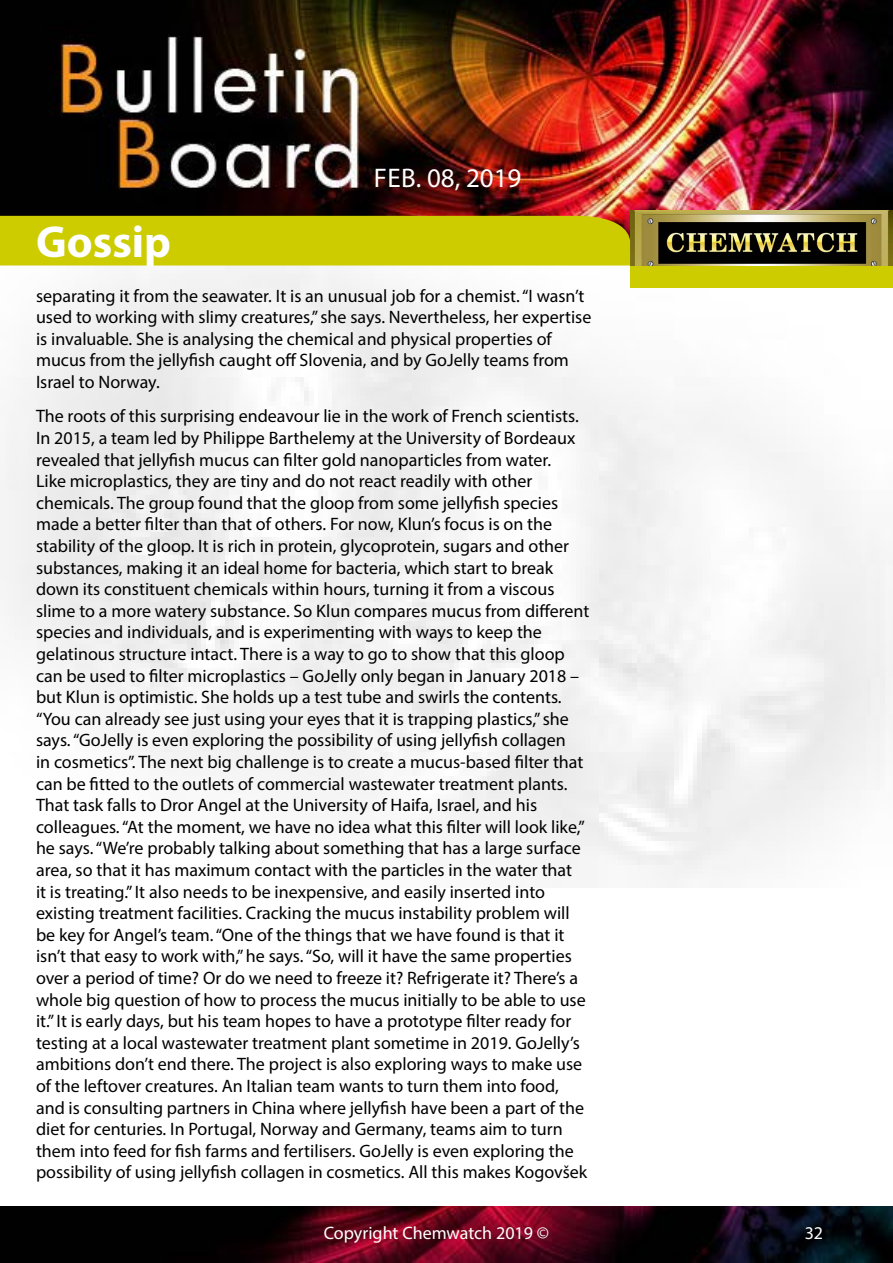
<style>
.page{position:relative;width:893px;height:1263px;background:#fff}
.page>*{position:absolute;margin:0;border:0;box-sizing:border-box;transform-origin:0 0}
.t1{font:700 45px "Myriad Pro";color:#fff}
.t2{font:27px "Myriad Pro";color:#fff}
.t3{font:18px/21.6px "Myriad Pro";color:#000}
.t4{font:18px "Myriad Pro";color:#fff}
</style>
<div class="page">
<img style="left:0;top:0;width:893px;height:887px">
<img style="left:892px;top:288px;width:1px;height:599px">
<div style="left:630px;top:265px;width:263px;height:23px;background:#cc0"></div>
<img style="left:630px;top:210px;width:262px;height:56px">
<div style="left:0;top:216px;width:630px;height:50px;background:#cc0"></div>
<img style="left:0;top:1206px;width:893px;height:57px">
<h2 class="t2" style="left:374px;top:161px;width:149px">Feb. 08, 2019</h2>
<h1 class="t1" style="left:36px;top:213px;width:137px">Gossip</h1>
<p class="t3" style="left:36px;top:284px;width:557px">separating it from the seawater. It is an unusual job for a chemist. “I wasn’t used to working with slimy creatures,” she says. Nevertheless, her expertise is invaluable. She is analysing the chemical and physical properties of mucus from the jellyfish caught off Slovenia, and by GoJelly teams from Israel to Norway.</p>
<p class="t3" style="left:36px;top:405px;width:555px">The roots of this surprising endeavour lie in the work of French scientists.<br>In 2015, a team led by Philippe Barthelemy at the University of Bordeaux revealed that jellyfish mucus can filter gold nanoparticles from water.<br>Like microplastics, they are tiny and do not react readily with other chemicals. The group found that the gloop from some jellyfish species made a better filter than that of others. For now, Klun’s focus is on the stability of the gloop. It is rich in protein, glycoprotein, sugars and other substances, making it an ideal home for bacteria, which start to break down its constituent chemicals within hours, turning it from a viscous slime to a more watery substance. So Klun compares mucus from different species and individuals, and is experimenting with ways to keep the gelatinous structure intact. There is a way to go to show that this gloop can be used to filter microplastics – GoJelly only began in January 2018 – but Klun is optimistic. She holds up a test tube and swirls the contents. “You can already see just using your eyes that it is trapping plastics,” she says. “GoJelly is even exploring the possibility of using jellyfish collagen<br>in cosmetics”. The next big challenge is to create a mucus-based filter that can be fitted to the outlets of commercial wastewater treatment plants.<br>That task falls to Dror Angel at the University of Haifa, Israel, and his colleagues. “At the moment, we have no idea what this filter will look like,” he says. “We’re probably talking about something that has a large surface area, so that it has maximum contact with the particles in the water that<br>it is treating.” It also needs to be inexpensive, and easily inserted into existing treatment facilities. Cracking the mucus instability problem will be key for Angel’s team. “One of the things that we have found is that it isn’t that easy to work with,” he says. “So, will it have the same properties over a period of time? Or do we need to freeze it? Refrigerate it? There’s a whole big question of how to process the mucus initially to be able to use it.” It is early days, but his team hopes to have a prototype filter ready for testing at a local wastewater treatment plant sometime in 2019. GoJelly’s ambitions don’t end there. The project is also exploring ways to make use of the leftover creatures. An Italian team wants to turn them into food, and is consulting partners in China where jellyfish have been a part of the diet for centuries. In Portugal, Norway and Germany, teams aim to turn them into feed for fish farms and fertilisers. GoJelly is even exploring the possibility of using jellyfish collagen in cosmetics. All this makes Kogovšek</p>
<p class="t4" style="left:324px;top:1222px;width:227px">Copyright Chemwatch 2019 ©</p>
<p class="t4" style="left:805px;top:1222px;width:20px">32</p>
</div>
